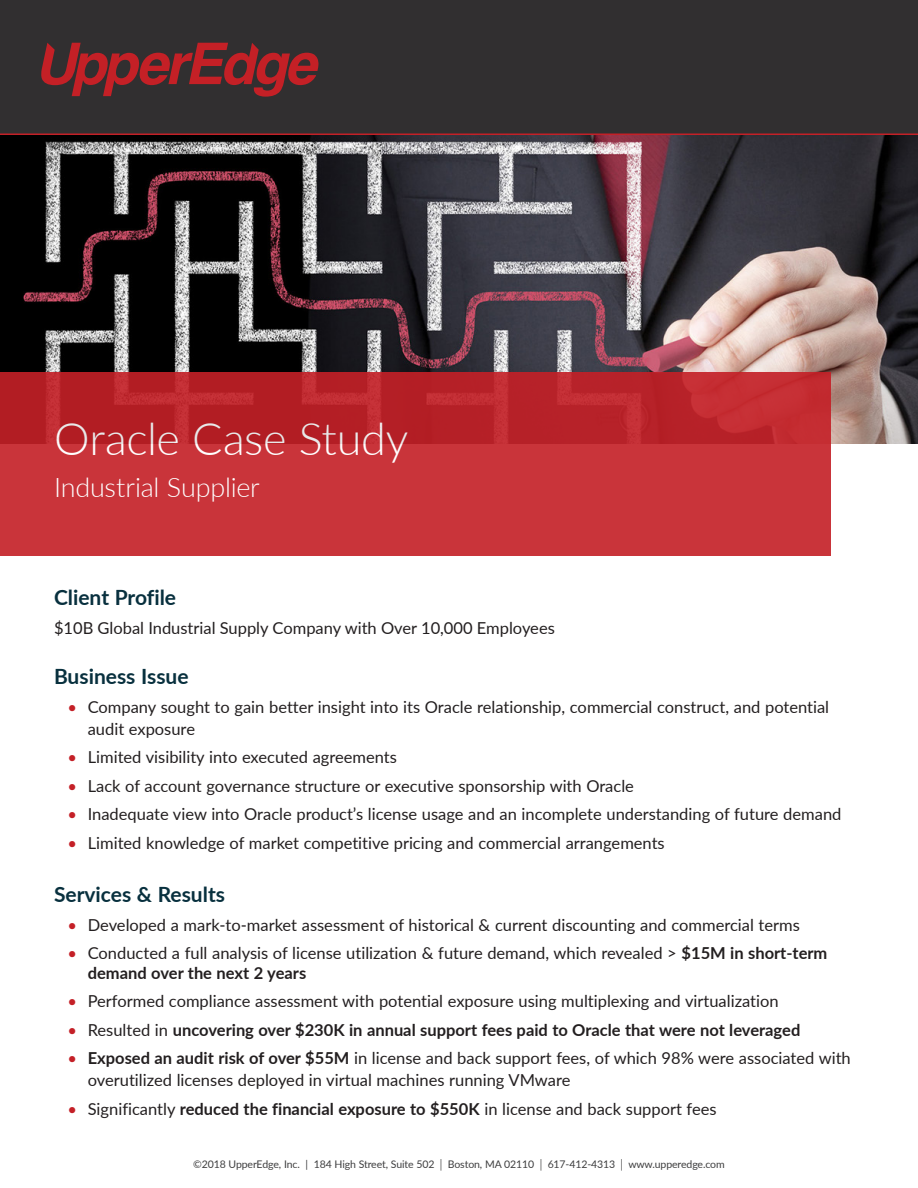
<style>
.page{position:relative;width:918px;height:1188px;background:#fff}
.page>*{position:absolute;margin:0;border:0;box-sizing:border-box;transform-origin:0 0}
.t1{font:300 45px "Lato";letter-spacing:-.01em;color:#fff}
.t2{font:300 27px "Lato";letter-spacing:-.01em;color:#fff}
.Heading_1{font:700 21px "Lato";color:#08303e}
.Body_Text{font:16.5px/21.8px "Lato";color:#231f20}
.t3{font:700 16.5px "Lato";color:#231f20}
.t4{font:10.5px "Lato";letter-spacing:-.01em;color:#3e3e3f}
.s1{color:#c42027}
.s2{font-weight:700}
.s3{font-weight:400;color:#c42027}
.s4{font-weight:400}
</style>
<div class="page">
<img style="left:0;top:135px;width:918px;height:309px">
<div style="left:0;top:0;width:918px;height:135px;background:#312f30"></div>
<svg style="left:41px;top:43px;width:278px;height:54px;background:#6c282b"></svg>
<div style="left:0;top:372px;width:830px;height:184px;background:linear-gradient(to bottom,#b82228,#ce393f)"></div>
<h1 class="t1" style="left:54px;top:408px;width:356px">Oracle Case Study</h1>
<h2 class="t2" style="left:54px;top:469px;width:207px">Industrial Supplier</h2>
<p class="Heading_1" style="left:54px;top:582px;width:124px">Client Profile</p>
<p class="Body_Text" style="left:54px;top:617px;width:502px">$10B Global Industrial Supply Company with Over 10,000 Employees</p>
<p class="Heading_1" style="left:54px;top:661px;width:136px">Business Issue</p>
<p class="Body_Text" style="left:88px;top:695px;width:743px;text-indent:-20px"><span class="s1">•</span> Company sought to gain better insight into its Oracle relationship, commercial construct, and potential audit exposure</p>
<p class="Body_Text" style="left:68px;top:746px;width:331px"><span class="s1">•</span> Limited visibility into executed agreements</p>
<p class="Body_Text" style="left:68px;top:774px;width:568px"><span class="s1">•</span> Lack of account governance structure or executive sponsorship with Oracle</p>
<p class="Body_Text" style="left:68px;top:803px;width:775px"><span class="s1">•</span> Inadequate view into Oracle product’s license usage and an incomplete understanding of future demand</p>
<p class="Body_Text" style="left:68px;top:831px;width:599px"><span class="s1">•</span> Limited knowledge of market competitive pricing and commercial arrangements</p>
<p class="Heading_1" style="left:54px;top:879px;width:173px">Services &amp; Results</p>
<p class="Body_Text" style="left:68px;top:913px;width:734px"><span class="s1">•</span> Developed a mark-to-market assessment of historical &amp; current discounting and commercial terms</p>
<p class="Body_Text" style="left:88px;top:943px;width:741px;line-height:19.8px;text-indent:-20px"><span class="s1">•</span> Conducted a full analysis of license utilization &amp; future demand, which revealed &gt; <span class="s2">$15M in short-term demand over the next 2 years</span></p>
<p class="Body_Text" style="left:68px;top:990px;width:713px"><span class="s1">•</span> Performed compliance assessment with potential exposure using multiplexing and virtualization</p>
<p class="t3" style="left:68px;top:1018px;width:734px"><span class="s3">•</span> <span class="s4">Resulted in</span> uncovering over $230K in annual support fees paid to Oracle that were not leveraged</p>
<p class="Body_Text" style="left:88px;top:1047px;width:765px;text-indent:-20px"><span class="s1">•</span> <span class="s2">Exposed an audit risk of over $55M</span> in license and back support fees, of which 98% were associated with overutilized licenses deployed in virtual machines running VMware</p>
<p class="Body_Text" style="left:68px;top:1097px;width:651px"><span class="s1">•</span> Significantly <span class="s2">reduced the financial exposure to $550K</span> in license and back support fees</p>
<p class="t4" style="left:193px;top:1156px;width:533px">©2018 UpperEdge, Inc. | 184 High Street, Suite 502 │ Boston, MA 02110 │ 617-412-4313 │ www.upperedge.com</p>
</div>
